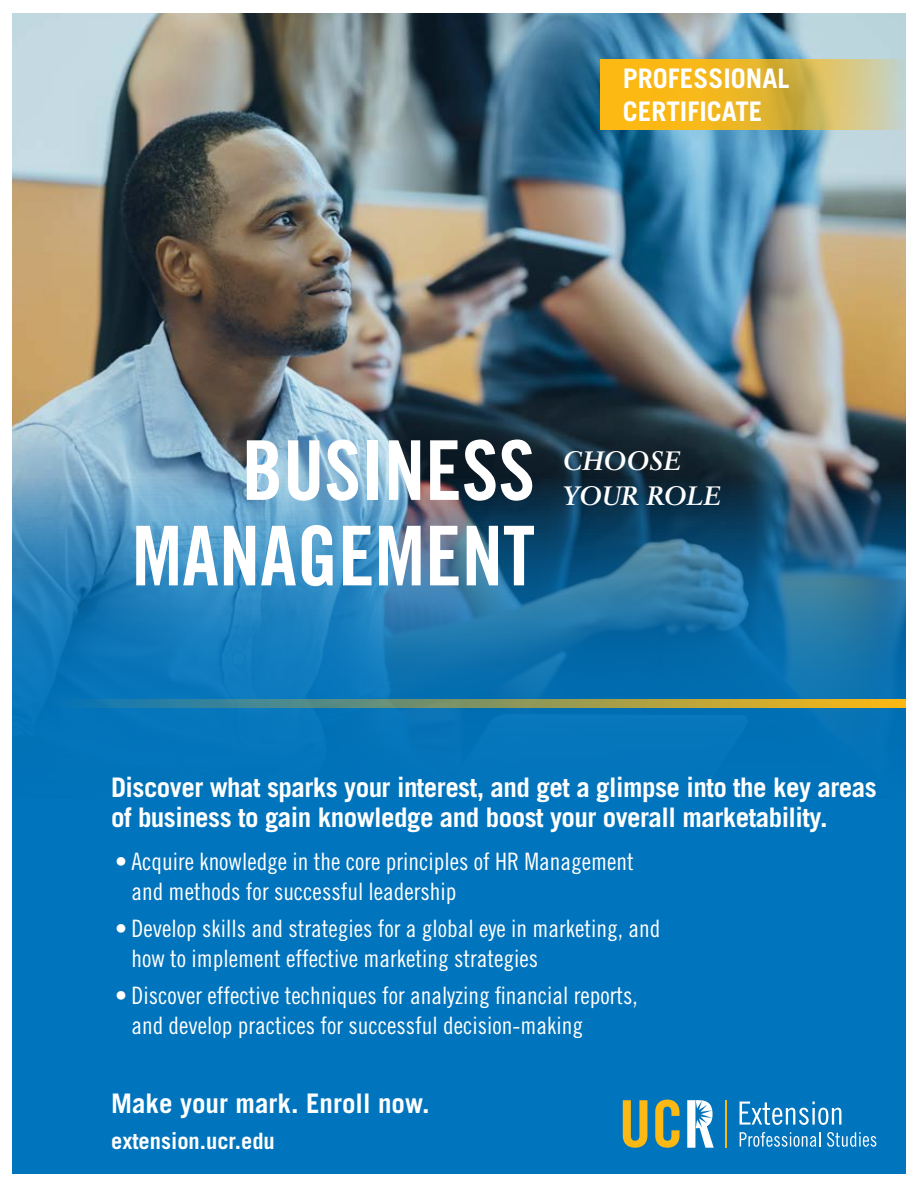
<style>
.page{position:relative;width:918px;height:1188px;background:#fff}
.page>*{position:absolute;margin:0;border:0;box-sizing:border-box;transform-origin:0 0}
.t1{font:82.5px "Trade Gothic Bold Cond Twenty";color:#fff}
.t2{font:700 27px/30px "Trade Gothic";letter-spacing:-.02em;color:#fff}
.t3{font:700 27px/33px "Trade Gothic";color:#fff}
.t4{font:italic 700 26.7px "Sabon LT Std";color:#fff}
.t5{font:24px/30px "Trade Gothic Cond Eighteen";color:#fff}
.t6{font:700 22.5px "Trade Gothic";color:#fff}
</style>
<div class="page">
<div style="left:12px;top:14px;width:894px;height:1160px;background:#0074bc"></div>
<img style="left:12px;top:14px;width:894px;height:707px">
<svg style="left:600px;top:59px;width:306px;height:71px;background:#e4bb44"></svg>
<svg style="left:12px;top:699px;width:894px;height:8px;background:#7b9468"></svg>
<svg style="left:740px;top:1102px;width:101px;height:23px"></svg>
<svg style="left:740px;top:1132px;width:81px;height:15px"></svg>
<svg style="left:827px;top:1132px;width:49px;height:15px"></svg>
<hr style="left:725px;top:1100px;width:2px;height:48px;background:#fdb913">
<svg style="left:623px;top:1100px;width:24px;height:48px"></svg>
<svg style="left:655px;top:1100px;width:25px;height:48px"></svg>
<svg style="left:687px;top:1100px;width:27px;height:48px"></svg>
<p class="t3" style="left:623px;top:61px;width:168px">PROFESSIONAL<br>CERTIFICATE</p>
<h1 class="t1" style="left:242px;top:420px;width:295px">BUSINESS</h1>
<h1 class="t1" style="left:132px;top:506px;width:405px">MANAGEMENT</h1>
<p class="t4" style="left:563px;top:445px;width:119px">CHOOSE</p>
<p class="t4" style="left:563px;top:479px;width:159px">YOUR ROLE</p>
<p class="t2" style="left:111px;top:772px;width:767px">Discover what sparks your interest, and get a glimpse into the key areas of business to gain knowledge and boost your overall marketability.</p>
<p class="t5" style="left:131px;top:846px;width:504px;text-indent:-16px">• Acquire knowledge in the core principles of HR Management and methods for successful leadership</p>
<p class="t5" style="left:131px;top:913px;width:531px;text-indent:-16px">• Develop skills and strategies for a global eye in marketing, and how to implement effective marketing strategies</p>
<p class="t5" style="left:131px;top:980px;width:508px;text-indent:-16px">• Discover effective techniques for analyzing financial reports, and develop practices for successful decision-making</p>
<p class="t3" style="left:111px;top:1086px;width:320px">Make your mark. Enroll now.</p>
<p class="t6" style="left:111px;top:1127px;width:165px">extension.ucr.edu</p>
</div>
